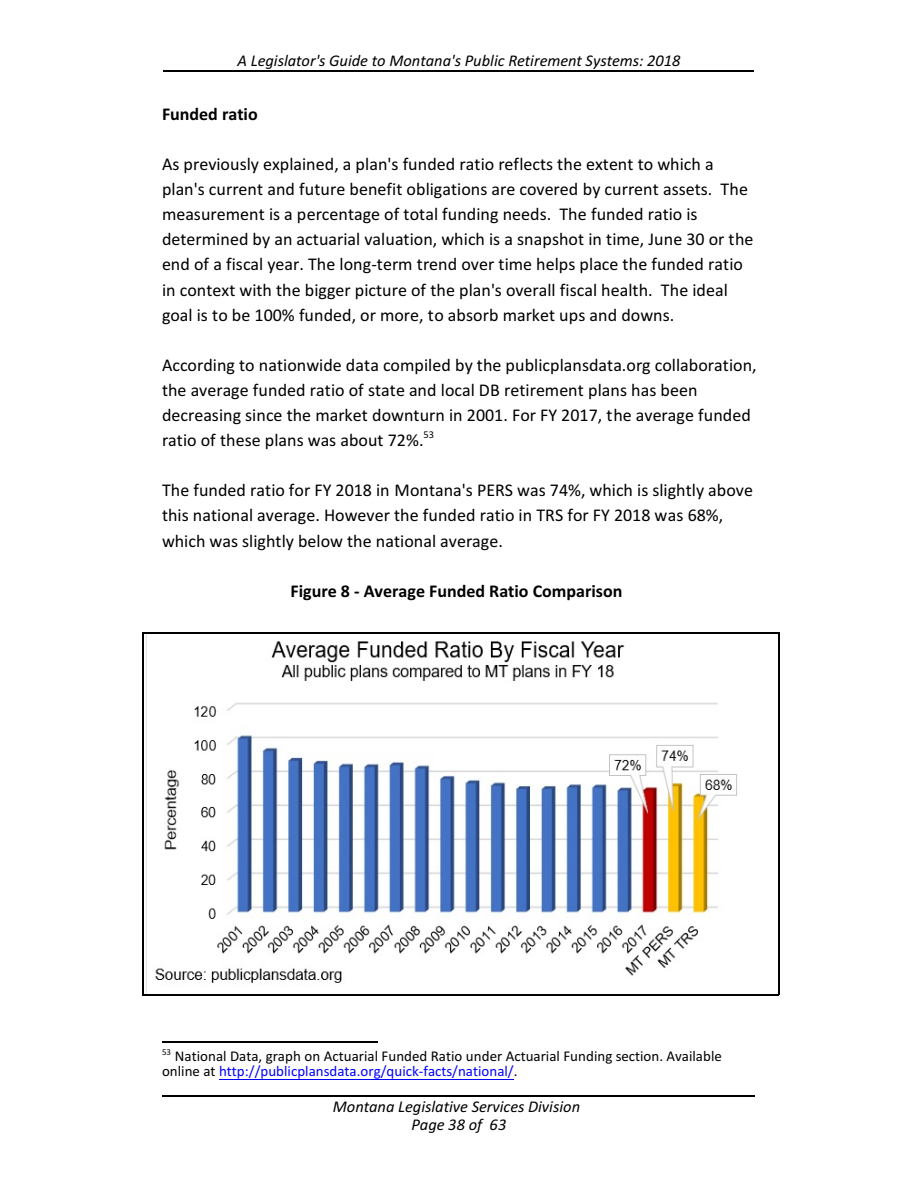
<style>
.page{position:relative;width:918px;height:1188px;background:#fff}
.page>*{position:absolute;margin:0;border:0;box-sizing:border-box;transform-origin:0 0}
.t1{font:18px/25px "Calibri";color:#000}
.t2{font:700 18px "Calibri";color:#000}
.t3{font:italic 16.5px/18px "Calibri";color:#000;text-align:center}
.t4{font:15px/15px "Calibri";color:#000}
.s1{color:#00f}
</style>
<div class="page">
<hr style="left:164px;top:70px;width:590px;height:1px;background:#000">
<img style="left:143px;top:634px;width:594px;height:360px">
<hr style="left:142px;top:633px;width:1px;height:362px;background:#000">
<hr style="left:778px;top:633px;width:1px;height:362px;background:#000">
<hr style="left:142px;top:633px;width:637px;height:1px;background:#000">
<hr style="left:142px;top:994px;width:637px;height:1px;background:#000">
<hr style="left:162px;top:1041px;width:216px;height:1px;background:#000">
<hr style="left:219px;top:1079px;width:295px;height:1px;background:#00f">
<hr style="left:162px;top:1095px;width:593px;height:2px;background:#000">
<p class="t3" style="left:238px;top:53px;width:445px">A Legislator's Guide to Montana's Public Retirement Systems: 2018</p>
<p class="t2" style="left:162px;top:106px;width:97px">Funded ratio</p>
<p class="t1" style="left:162px;top:153px;width:593px">As previously explained, a plan's funded ratio reflects the extent to which a plan's current and future benefit obligations are covered by current assets. The measurement is a percentage of total funding needs. The funded ratio is determined by an actuarial valuation, which is a snapshot in time, June 30 or the end of a fiscal year. The long-term trend over time helps place the funded ratio in context with the bigger picture of the plan's overall fiscal health. The ideal goal is to be 100% funded, or more, to absorb market ups and downs.</p>
<p class="t1" style="left:162px;top:354px;width:596px">According to nationwide data compiled by the publicplansdata.org collaboration, the average funded ratio of state and local DB retirement plans has been decreasing since the market downturn in 2001. For FY 2017, the average funded ratio of these plans was about 72%.<sup>53</sup></p>
<p class="t1" style="left:162px;top:479px;width:593px">The funded ratio for FY 2018 in Montana's PERS was 74%, which is slightly above this national average. However the funded ratio in TRS for FY 2018 was 68%, which was slightly below the national average.</p>
<p class="t2" style="left:291px;top:583px;width:333px">Figure 8 - Average Funded Ratio Comparison</p>
<p class="t4" style="left:162px;top:1050px;width:561px"><sup>53</sup> National Data, graph on Actuarial Funded Ratio under Actuarial Funding section. Available online at <span class="s1">http://publicplansdata.org/quick-facts/national/</span>.</p>
<p class="t3" style="left:333px;top:1099px;width:249px">Montana Legislative Services Division<br>Page 38 of 63</p>
</div>
